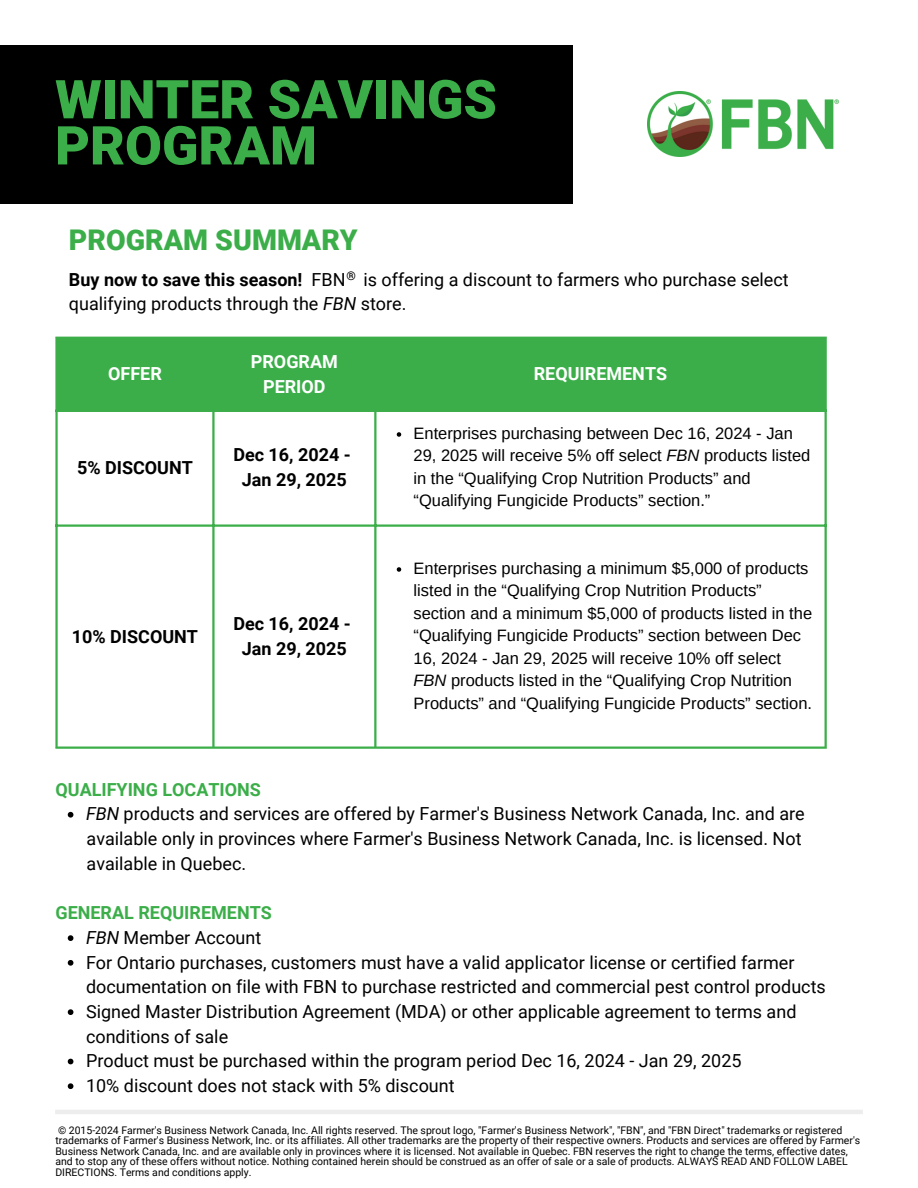
<style>
.page{position:relative;width:918px;height:1188px;background:#fff}
.page>*{position:absolute;margin:0;border:0;box-sizing:border-box;transform-origin:0 0}
.t1{font:900 53.55px/46.2px "Roboto";color:#3bae49}
.t2{font:900 28.5px "Roboto";color:#3bae49}
.t3{font:18px/24.8px "Roboto";color:#000}
.t4{font:700 18px "Roboto";color:#000}
.t5{font:700 18px "Roboto";color:#3bae49}
.t6{font:700 18px/24.8px "Roboto";color:#fff;text-align:center}
.t7{font:16.5px/22.5px "Arimo";color:#000}
.t8{font:700 12px "Roboto";color:#000}
.t9{font:10.5px/10.5px "Roboto";color:#000}
.s1{font-weight:700}
.s2{font-style:italic}
</style>
<div class="page">
<div style="left:58px;top:339px;width:767px;height:71px;background:#3bae49"></div>
<svg style="left:58px;top:412px;width:767px;height:335px"></svg>
<svg style="left:397px;top:432px;width:4px;height:5px"></svg>
<svg style="left:397px;top:567px;width:4px;height:5px"></svg>
<hr style="left:55px;top:339px;width:3px;height:408px;background:#3bae49">
<hr style="left:212px;top:339px;width:3px;height:408px;background:#3bae49">
<hr style="left:374px;top:339px;width:2px;height:408px;background:#3bae49">
<hr style="left:825px;top:339px;width:2px;height:408px;background:#3bae49">
<hr style="left:55px;top:337px;width:772px;height:2px;background:#3bae49">
<hr style="left:55px;top:410px;width:772px;height:2px;background:#3bae49">
<hr style="left:55px;top:524px;width:772px;height:3px;background:#3bae49">
<hr style="left:55px;top:747px;width:772px;height:2px;background:#3bae49">
<div style="left:0;top:45px;width:572px;height:158px;background:#000"></div>
<img style="left:647px;top:92px;width:192px;height:65px">
<hr style="left:55px;top:1110px;width:808px;height:4px;background:#ededed">
<svg style="left:68px;top:812px;width:5px;height:6px"></svg>
<svg style="left:68px;top:935px;width:5px;height:6px"></svg>
<svg style="left:68px;top:960px;width:5px;height:6px"></svg>
<svg style="left:68px;top:1009px;width:5px;height:6px"></svg>
<svg style="left:68px;top:1059px;width:5px;height:5px"></svg>
<svg style="left:68px;top:1083px;width:5px;height:6px"></svg>
<p class="t1" style="left:55px;top:77px;width:443px">WINTER SAVINGS<br>PROGRAM</p>
<p class="t2" style="left:69px;top:223px;width:290px">PROGRAM SUMMARY</p>
<p class="t3" style="left:69px;top:267px;width:721px"><span class="s1">Buy now to save this season!</span> FBN is offering a discount to farmers who purchase select qualifying products through the <span class="s2">FBN</span> store.</p>
<p class="t8" style="left:346px;top:269px;width:11px">®</p>
<h1 class="t6" style="left:108px;top:362px;width:55px">OFFER</h1>
<p class="t4" style="left:77px;top:457px;width:117px">5% DISCOUNT</p>
<p class="t6" style="left:251px;top:350px;width:89px">PROGRAM<br>PERIOD</p>
<p class="t4" style="left:233px;top:445px;width:119px">Dec 16, 2024 -</p>
<p class="t4" style="left:242px;top:470px;width:106px">Jan 29, 2025</p>
<p class="t4" style="left:72px;top:626px;width:128px">10% DISCOUNT</p>
<p class="t4" style="left:233px;top:614px;width:119px">Dec 16, 2024 -</p>
<p class="t4" style="left:242px;top:638px;width:106px">Jan 29, 2025</p>
<h2 class="t6" style="left:534px;top:362px;width:135px">REQUIREMENTS</h2>
<p class="t7" style="left:414px;top:422px;width:398px">Enterprises purchasing between Dec 16, 2024 - Jan 29, 2025 will receive 5% off select <span class="s2">FBN</span> products listed in the “Qualifying Crop Nutrition Products” and “Qualifying Fungicide Products” section.”</p>
<p class="t7" style="left:414px;top:557px;width:400px">Enterprises purchasing a minimum $5,000 of products listed in the “Qualifying Crop Nutrition Products” section and a minimum $5,000 of products listed in the “Qualifying Fungicide Products” section between Dec 16, 2024 - Jan 29, 2025 will receive 10% off select <span class="s2">FBN</span> products listed in the “Qualifying Crop Nutrition Products” and “Qualifying Fungicide Products” section.</p>
<p class="t5" style="left:55px;top:779px;width:207px">QUALIFYING LOCATIONS</p>
<h3 class="t3" style="left:86px;top:802px;width:720px"><span class="s2">FBN</span> products and services are offered by Farmer's Business Network Canada, Inc. and are</h3>
<p class="t3" style="left:87px;top:827px;width:716px">available only in provinces where Farmer's Business Network Canada, Inc. is licensed. Not</p>
<p class="t3" style="left:87px;top:851px;width:161px">available in Quebec.</p>
<h4 class="t5" style="left:55px;top:902px;width:218px">GENERAL REQUIREMENTS</h4>
<h3 class="t3" style="left:86px;top:925px;width:177px"><span class="s2">FBN</span> Member Account</h3>
<p class="t3" style="left:86px;top:950px;width:741px">For Ontario purchases, customers must have a valid applicator license or certified farmer documentation on file with FBN to purchase restricted and commercial pest control products</p>
<p class="t3" style="left:86px;top:999px;width:712px">Signed Master Distribution Agreement (MDA) or other applicable agreement to terms and conditions of sale</p>
<p class="t3" style="left:86px;top:1049px;width:657px">Product must be purchased within the program period Dec 16, 2024 - Jan 29, 2025</p>
<p class="t3" style="left:86px;top:1073px;width:370px">10% discount does not stack with 5% discount</p>
<p class="t9" style="left:55px;top:1125px;width:806px">© 2015-2024 Farmer's Business Network Canada, Inc. All rights reserved. The sprout logo, "Farmer's Business Network", "FBN", and "FBN Direct" trademarks or registered trademarks of Farmer's Business Network, Inc. or its affiliates. All other trademarks are the property of their respective owners. Products and services are offered by Farmer's Business Network Canada, Inc. and are available only in provinces where it is licensed. Not available in Quebec. FBN reserves the right to change the terms, effective dates, and to stop any of these offers without notice. Nothing contained herein should be construed as an offer of sale or a sale of products. ALWAYS READ AND FOLLOW LABEL DIRECTIONS. Terms and conditions apply.</p>
</div>
